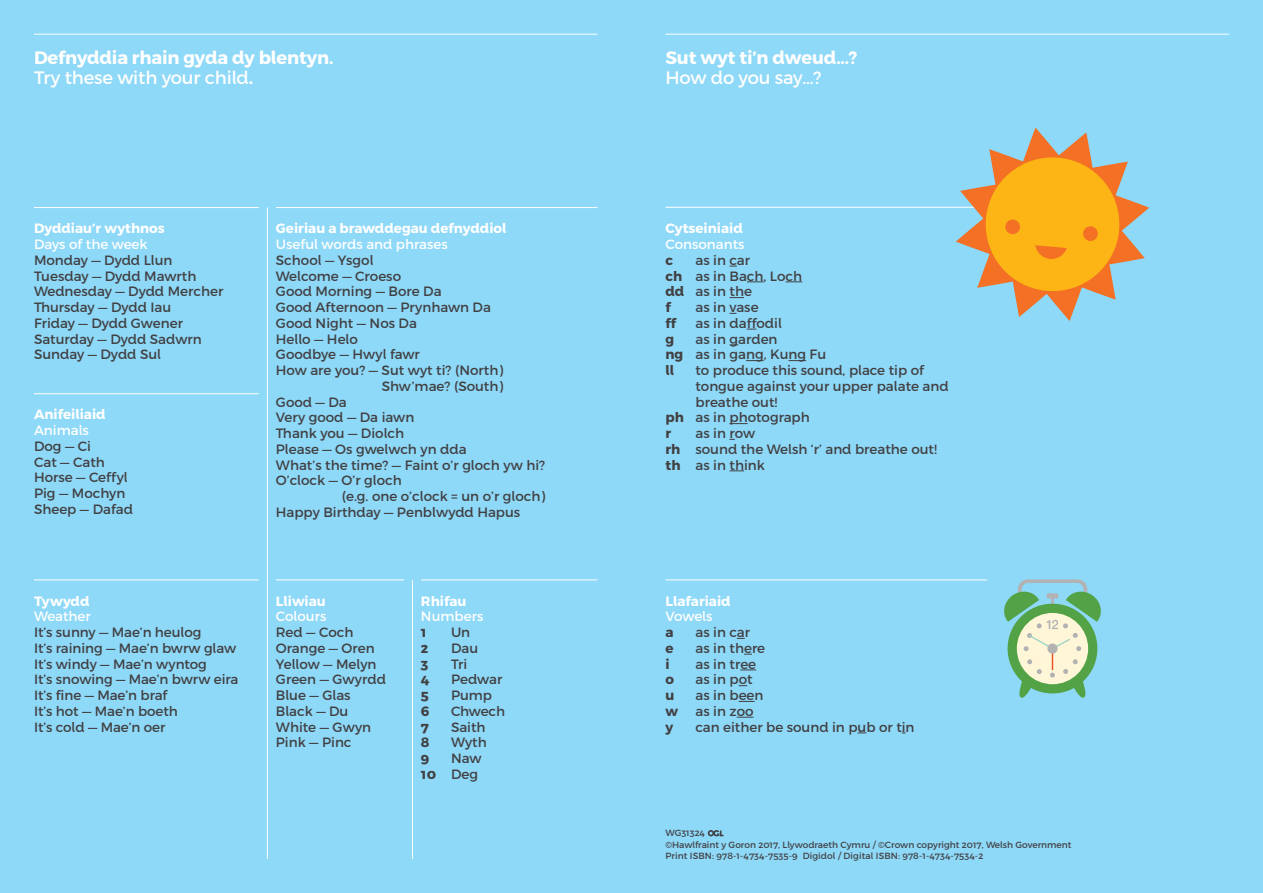
<style>
.page{position:relative;width:1263px;height:893px;background:#8ed8f8}
.page>*{position:absolute;margin:0;border:0;box-sizing:border-box;transform-origin:0 0}
.t1{font:700 18px "Cymraeg";letter-spacing:-.01em;color:#fff}
.t2{font:18px "Cymraeg";letter-spacing:-.01em;color:#fff}
.t3{font:13.5px "Cymraeg";color:#414042}
.t4{font:700 13.5px "Cymraeg";color:#fff}
.t5{font:13.5px "Cymraeg";color:#fff}
.t6{font:700 13.5px "Cymraeg";color:#414042}
.t7{font:700 13.5px "Cymraeg Alternates";color:#414042}
.t8{font:9px/11.2px "Cymraeg";color:#414042}
.t9{font:9px "Cymraeg Alternates";letter-spacing:.01em;color:#414042}
.s1{font-weight:700}
.s2{font-family:"Cymraeg Alternates";font-weight:700}
.s3{font-family:"Cymraeg Alternates"}
.s4{font-family:"Cymraeg"}
</style>
<div class="page">
<svg style="left:747px;top:281px;width:17px;height:1px"></svg>
<svg style="left:786px;top:281px;width:16px;height:1px"></svg>
<svg style="left:729px;top:297px;width:15px;height:1px"></svg>
<svg style="left:746px;top:360px;width:18px;height:1px"></svg>
<svg style="left:788px;top:360px;width:18px;height:1px"></svg>
<svg style="left:729px;top:423px;width:19px;height:1px"></svg>
<svg style="left:729px;top:470px;width:15px;height:1px"></svg>
<svg style="left:740px;top:670px;width:16px;height:1px"></svg>
<svg style="left:739px;top:701px;width:15px;height:1px"></svg>
<svg style="left:737px;top:717px;width:16px;height:1px"></svg>
<svg style="left:1004px;top:579px;width:97px;height:119px"></svg>
<div style="left:1047px;top:643px;width:10px;height:11px;background:#b3b2b3;border-radius:50%"></div>
<hr style="left:34px;top:207px;width:225px;height:1px;background:#fff">
<hr style="left:276px;top:207px;width:321px;height:1px;background:#fff">
<hr style="left:665px;top:207px;width:322px;height:1px;background:#fff">
<hr style="left:34px;top:393px;width:225px;height:1px;background:#fff">
<hr style="left:34px;top:580px;width:225px;height:1px;background:#fff">
<hr style="left:276px;top:580px;width:128px;height:1px;background:#fff">
<hr style="left:665px;top:580px;width:322px;height:1px;background:#fff">
<hr style="left:421px;top:580px;width:176px;height:1px;background:#fff">
<hr style="left:412px;top:580px;width:1px;height:279px;background:#fff">
<hr style="left:267px;top:207px;width:1px;height:652px;background:#fff">
<hr style="left:34px;top:34px;width:563px;height:1px;background:#fff">
<hr style="left:665px;top:34px;width:564px;height:1px;background:#fff">
<svg style="left:956px;top:128px;width:193px;height:193px"></svg>
<svg style="left:708px;top:830px;width:15px;height:6px"></svg>
<p class="t1" style="left:34px;top:47px;width:301px">Defnyddia rhain gyda dy blentyn.</p>
<p class="t2" style="left:34px;top:67px;width:221px">Try these with your child<span class="s1">.</span></p>
<p class="t4" style="left:34px;top:220px;width:132px">Dyddiau’r wythnos</p>
<p class="t5" style="left:34px;top:236px;width:115px">Days of the week</p>
<p class="t3" style="left:34px;top:252px;width:140px">Monday — Dydd Llun</p>
<p class="t3" style="left:34px;top:267px;width:164px">Tuesday — Dydd Mawrth</p>
<p class="t3" style="left:34px;top:283px;width:191px">Wednesday — Dydd Mercher</p>
<p class="t3" style="left:34px;top:299px;width:139px">Thursday — Dydd Iau</p>
<p class="t3" style="left:34px;top:315px;width:150px">Friday — Dydd Gwener</p>
<p class="t3" style="left:34px;top:330px;width:169px">Saturday — Dydd Sadwrn</p>
<p class="t3" style="left:34px;top:346px;width:129px">Sunday — Dydd Sul</p>
<p class="t4" style="left:34px;top:406px;width:73px">Anifeiliaid</p>
<p class="t5" style="left:34px;top:422px;width:56px">Animals</p>
<p class="t3" style="left:34px;top:438px;width:59px">Dog — Ci</p>
<p class="t3" style="left:34px;top:454px;width:72px">Cat — Cath</p>
<p class="t3" style="left:34px;top:469px;width:95px">Horse — Ceffyl</p>
<p class="t3" style="left:34px;top:485px;width:93px">Pig — Mochyn</p>
<p class="t3" style="left:34px;top:501px;width:101px">Sheep — Dafad</p>
<p class="t4" style="left:34px;top:592px;width:57px">Tywydd</p>
<p class="t5" style="left:34px;top:608px;width:58px">Weather</p>
<p class="t3" style="left:34px;top:624px;width:169px">It’s sunny — Mae’n heulog</p>
<p class="t3" style="left:34px;top:640px;width:204px">It’s raining — Mae’n bwrw glaw</p>
<p class="t3" style="left:34px;top:655px;width:174px">It’s windy — Mae’n wyntog</p>
<p class="t3" style="left:34px;top:671px;width:206px">It’s snowing — Mae’n bwrw eira</p>
<p class="t3" style="left:34px;top:687px;width:135px">It’s fine — Mae’n braf</p>
<p class="t3" style="left:34px;top:703px;width:145px">It’s hot — Mae’n boeth</p>
<p class="t3" style="left:34px;top:718px;width:133px">It’s cold — Mae’n oer</p>
<p class="t4" style="left:276px;top:220px;width:232px">Geiriau a brawddegau defnyddiol</p>
<p class="t5" style="left:276px;top:236px;width:173px">Useful words and phrases</p>
<p class="t3" style="left:276px;top:252px;width:99px">School — Ysgol</p>
<p class="t3" style="left:276px;top:267px;width:127px">Welcome — Croeso</p>
<p class="t3" style="left:276px;top:283px;width:167px">Good Morning — Bore Da</p>
<p class="t3" style="left:276px;top:299px;width:217px">Good Afternoon — Prynhawn Da</p>
<p class="t3" style="left:276px;top:315px;width:143px">Good Night — Nos Da</p>
<p class="t3" style="left:276px;top:330px;width:84px">Hello — Helo</p>
<p class="t3" style="left:276px;top:346px;width:146px">Goodbye — Hwyl fawr</p>
<p class="t3" style="left:276px;top:362px;width:229px">How are you? — Sut wyt ti? (North)</p>
<p class="t3" style="left:382px;top:378px;width:123px">Shw’mae? (South)</p>
<p class="t3" style="left:276px;top:393px;width:72px">Good — Da</p>
<p class="t3" style="left:276px;top:409px;width:140px">Very good — Da iawn</p>
<p class="t3" style="left:276px;top:425px;width:130px">Thank you — Diolch</p>
<p class="t3" style="left:276px;top:441px;width:192px">Please — Os gwelwch yn dda</p>
<p class="t3" style="left:276px;top:456px;width:271px">What’s the time? — Faint o’r gloch yw hi?</p>
<p class="t3" style="left:276px;top:472px;width:127px">O’clock — O’r gloch</p>
<p class="t3" style="left:342px;top:488px;width:205px">(e.g. one o’clock = un o’r gloch)</p>
<p class="t3" style="left:276px;top:504px;width:246px">Happy Birthday — Penblwydd Hapus</p>
<p class="t4" style="left:276px;top:592px;width:52px">Lliwiau</p>
<p class="t5" style="left:276px;top:608px;width:52px">Colours</p>
<p class="t3" style="left:276px;top:624px;width:79px">Red — Coch</p>
<p class="t3" style="left:276px;top:640px;width:100px">Orange — Oren</p>
<p class="t3" style="left:276px;top:655px;width:102px">Yellow — Melyn</p>
<p class="t3" style="left:276px;top:671px;width:112px">Green — Gwyrdd</p>
<p class="t3" style="left:276px;top:687px;width:76px">Blue — Glas</p>
<p class="t3" style="left:276px;top:703px;width:74px">Black — Du</p>
<p class="t3" style="left:276px;top:718px;width:97px">White — Gwyn</p>
<p class="t3" style="left:276px;top:734px;width:77px">Pink — Pinc</p>
<p class="t4" style="left:421px;top:592px;width:47px">Rhifau</p>
<p class="t5" style="left:421px;top:608px;width:64px">Numbers</p>
<p class="t7" style="left:421px;top:624px;width:7px">1</p>
<p class="t3" style="left:451px;top:624px;width:21px">Un</p>
<p class="t7" style="left:421px;top:640px;width:9px">2</p>
<p class="t3" style="left:451px;top:640px;width:29px">Dau</p>
<p class="t7" style="left:421px;top:655px;width:9px">3</p>
<p class="t3" style="left:451px;top:655px;width:18px">Tri</p>
<p class="t7" style="left:421px;top:671px;width:10px">4</p>
<p class="t3" style="left:451px;top:671px;width:53px">Pedwar</p>
<p class="t7" style="left:421px;top:687px;width:10px">5</p>
<p class="t3" style="left:451px;top:687px;width:43px">Pump</p>
<p class="t7" style="left:421px;top:703px;width:10px">6</p>
<p class="t3" style="left:451px;top:703px;width:56px">Chwech</p>
<p class="t7" style="left:421px;top:718px;width:10px">7</p>
<p class="t3" style="left:451px;top:718px;width:36px">Saith</p>
<p class="t7" style="left:421px;top:734px;width:10px">8</p>
<p class="t3" style="left:451px;top:734px;width:37px">Wyth</p>
<p class="t7" style="left:421px;top:750px;width:10px">9</p>
<p class="t3" style="left:451px;top:750px;width:32px">Naw</p>
<p class="t3" style="left:421px;top:766px;width:59px"><span class="s2">10</span> Deg</p>
<p class="t1" style="left:665px;top:47px;width:193px">Sut wyt ti’n dweud...?</p>
<p class="t2" style="left:665px;top:67px;width:158px">How do you say...?</p>
<p class="t4" style="left:665px;top:220px;width:79px">Cytseiniaid</p>
<p class="t5" style="left:665px;top:236px;width:81px">Consonants</p>
<p class="t6" style="left:665px;top:252px;width:9px">c</p>
<p class="t3" style="left:695px;top:252px;width:56px">as in car</p>
<p class="t3" style="left:665px;top:267px;width:138px"><span class="s1">ch</span> as in Bach, Loch</p>
<p class="t3" style="left:665px;top:283px;width:88px"><span class="s1">dd</span> as in the</p>
<p class="t6" style="left:665px;top:299px;width:7px">f</p>
<p class="t3" style="left:695px;top:299px;width:65px">as in vase</p>
<p class="t6" style="left:665px;top:315px;width:12px">ff</p>
<p class="t3" style="left:695px;top:315px;width:88px">as in daffodil</p>
<p class="t6" style="left:665px;top:330px;width:10px">g</p>
<p class="t3" style="left:695px;top:330px;width:84px">as in garden</p>
<p class="t3" style="left:665px;top:346px;width:162px"><span class="s1">ng</span> as in gang, Kung Fu</p>
<p class="t6" style="left:665px;top:362px;width:10px">ll</p>
<p class="t3" style="left:695px;top:362px;width:230px">to produce this sound, place tip of</p>
<p class="t3" style="left:695px;top:378px;width:255px">tongue against your upper palate and</p>
<p class="t3" style="left:695px;top:393px;width:83px">breathe out!</p>
<p class="t3" style="left:665px;top:409px;width:146px"><span class="s1">ph</span> as in photograph</p>
<p class="t6" style="left:665px;top:425px;width:7px">r</p>
<p class="t3" style="left:695px;top:425px;width:61px">as in row</p>
<p class="t3" style="left:665px;top:441px;width:273px"><span class="s1">rh</span> sound the Welsh ‘r’ and breathe out!</p>
<p class="t3" style="left:665px;top:456px;width:101px"><span class="s1">th</span> as in think</p>
<p class="t4" style="left:665px;top:592px;width:67px">Llafariaid</p>
<p class="t5" style="left:665px;top:608px;width:49px">Vowels</p>
<p class="t6" style="left:665px;top:624px;width:10px">a</p>
<p class="t3" style="left:695px;top:624px;width:56px">as in car</p>
<p class="t6" style="left:665px;top:640px;width:10px">e</p>
<p class="t3" style="left:695px;top:640px;width:71px">as in there</p>
<p class="t6" style="left:665px;top:655px;width:6px">i</p>
<p class="t3" style="left:695px;top:655px;width:62px">as in tree</p>
<p class="t6" style="left:665px;top:671px;width:10px">o</p>
<p class="t3" style="left:695px;top:671px;width:59px">as in pot</p>
<p class="t6" style="left:665px;top:687px;width:10px">u</p>
<p class="t3" style="left:695px;top:687px;width:70px">as in been</p>
<p class="t6" style="left:665px;top:703px;width:14px">w</p>
<p class="t3" style="left:695px;top:703px;width:60px">as in zoo</p>
<p class="t6" style="left:665px;top:718px;width:9px">y</p>
<p class="t3" style="left:695px;top:718px;width:221px">can either be sound in pub or tin</p>
<p class="t8" style="left:665px;top:828px;width:408px">WG<span class="s3">31324<br></span>©Hawlfraint y Goron <span class="s3">2017</span>, Llywodraeth Cymru / ©Crown copyright <span class="s3">2017</span>, Welsh Government</p>
<p class="t9" style="left:665px;top:850px;width:319px"><span class="s4">Print ISBN:</span> 978-1-4734-7535-9 <span class="s4">Digidol / Digital ISBN:</span> 978-1-4734-7534-2</p>
</div>
